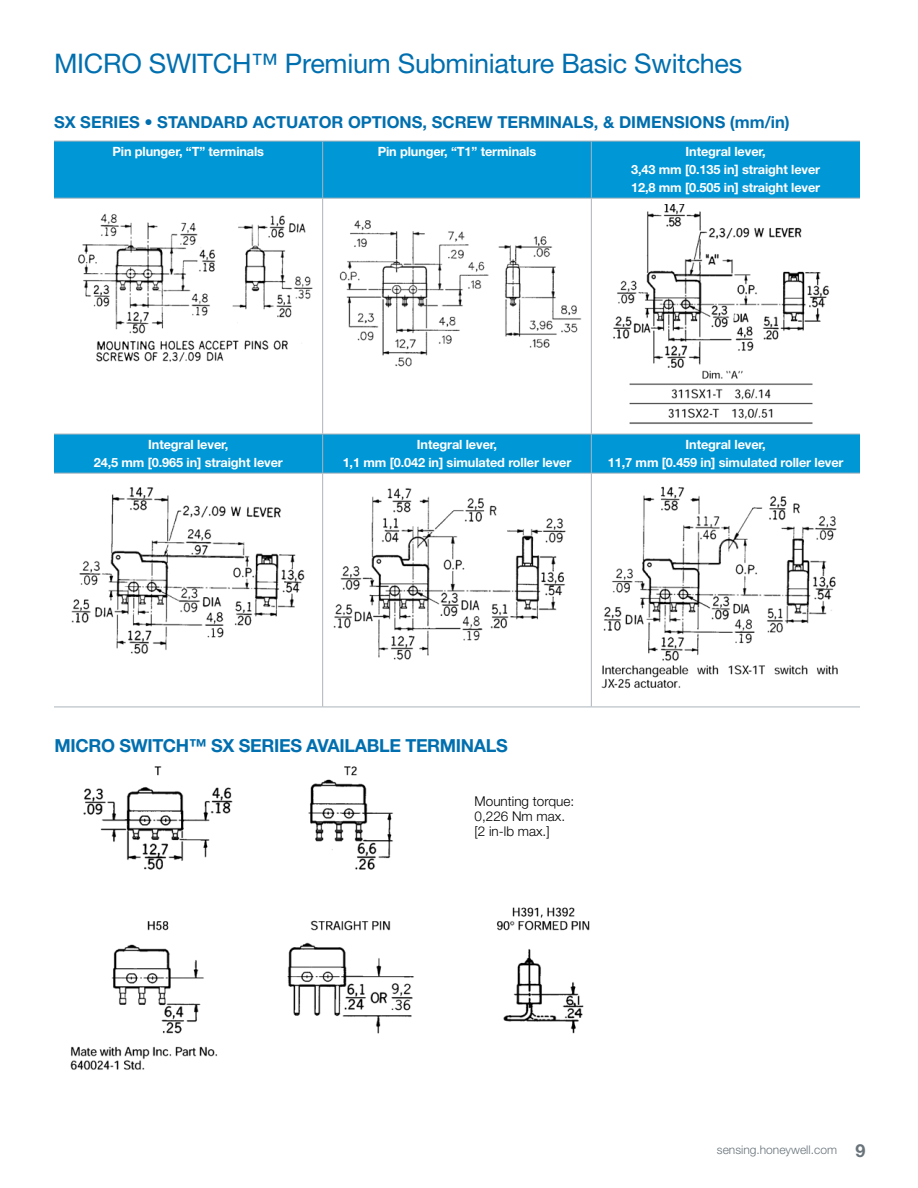
<style>
.page{position:relative;width:918px;height:1188px;background:#fff}
.page>*{position:absolute;margin:0;border:0;box-sizing:border-box;transform-origin:0 0}
.t1{font:27px "Helvetica Neue LT Std";letter-spacing:-.01em;color:#006faf}
.t2{font:700 18px "Helvetica Neue LT Std";letter-spacing:-.02em;color:#006faf}
.t3{font:700 16.5px "Helvetica Neue LT Std";color:#006faf}
.t4{font:300 13.5px/15px "Helvetica Neue LT Std";color:#000}
.t5{font:700 12.75px/18px "Helvetica Neue LT Std";letter-spacing:-.01em;color:#fff;text-align:center}
.t6{font:300 12px "Helvetica Neue LT Std";color:#68737a}
.s1{font-weight:700;font-size:18px}
</style>
<div class="page">
<svg style="left:54px;top:142px;width:806px;height:331px;fill:#0097d7"></svg>
<hr style="left:54px;top:141px;width:269px;height:1px;background:#abb4ba">
<hr style="left:323px;top:141px;width:268px;height:1px;background:#abb4ba">
<hr style="left:322px;top:141px;width:1px;height:57px;background:#abb4ba">
<hr style="left:591px;top:141px;width:269px;height:1px;background:#abb4ba">
<hr style="left:591px;top:141px;width:1px;height:57px;background:#abb4ba">
<hr style="left:54px;top:198px;width:269px;height:1px;background:#abb4ba">
<hr style="left:323px;top:198px;width:268px;height:1px;background:#abb4ba">
<hr style="left:322px;top:199px;width:1px;height:235px;background:#abb4ba">
<hr style="left:591px;top:198px;width:269px;height:1px;background:#abb4ba">
<hr style="left:591px;top:199px;width:1px;height:235px;background:#abb4ba">
<hr style="left:54px;top:434px;width:269px;height:1px;background:#abb4ba">
<hr style="left:323px;top:434px;width:268px;height:1px;background:#abb4ba">
<hr style="left:322px;top:434px;width:1px;height:39px;background:#abb4ba">
<hr style="left:591px;top:434px;width:269px;height:1px;background:#abb4ba">
<hr style="left:591px;top:434px;width:1px;height:39px;background:#abb4ba">
<hr style="left:54px;top:473px;width:269px;height:1px;background:#abb4ba">
<hr style="left:323px;top:473px;width:268px;height:1px;background:#abb4ba">
<hr style="left:322px;top:474px;width:1px;height:233px;background:#abb4ba">
<hr style="left:591px;top:473px;width:269px;height:1px;background:#abb4ba">
<hr style="left:591px;top:474px;width:1px;height:233px;background:#abb4ba">
<hr style="left:54px;top:707px;width:269px;height:1px;background:#abb4ba">
<hr style="left:323px;top:707px;width:268px;height:1px;background:#abb4ba">
<hr style="left:591px;top:707px;width:269px;height:1px;background:#abb4ba">
<img style="left:60px;top:204px;width:256px;height:166px">
<img style="left:329px;top:204px;width:256px;height:166px">
<img style="left:598px;top:204px;width:256px;height:224px">
<img style="left:71px;top:487px;width:234px;height:167px">
<img style="left:333px;top:488px;width:233px;height:172px">
<img style="left:601px;top:486px;width:237px;height:203px">
<img style="left:70px;top:766px;width:520px;height:304px">
<div style="left:454px;top:796px;width:138px;height:71px;background:#fff"></div>
<h1 class="t1" style="left:54px;top:48px;width:690px">MICRO SWITCH™ Premium Subminiature Basic Switches</h1>
<p class="t3" style="left:54px;top:112px;width:737px">SX SERIES • STANDARD ACTUATOR OPTIONS, SCREW TERMINALS, &amp; DIMENSIONS (mm/in)</p>
<p class="t5" style="left:113px;top:142px;width:153px">Pin plunger, “T” terminals</p>
<p class="t5" style="left:378px;top:142px;width:160px">Pin plunger, “T1” terminals</p>
<p class="t5" style="left:631px;top:142px;width:191px">Integral lever,<br>3,43 mm [0.135 in] straight lever<br>12,8 mm [0.505 in] straight lever</p>
<p class="t5" style="left:94px;top:435px;width:191px">Integral lever,<br>24,5 mm [0.965 in] straight lever</p>
<p class="t5" style="left:343px;top:435px;width:230px">Integral lever,<br>1,1 mm [0.042 in] simulated roller lever</p>
<p class="t5" style="left:608px;top:435px;width:237px">Integral lever,<br>11,7 mm [0.459 in] simulated roller lever</p>
<h2 class="t2" style="left:55px;top:734px;width:455px">MICRO SWITCH™ SX SERIES AVAILABLE TERMINALS</h2>
<p class="t4" style="left:475px;top:793px;width:101px">Mounting torque:<br>0,226 Nm max. [2 in-lb max.]</p>
<p class="t6" style="left:717px;top:1143px;width:150px">sensing.honeywell.com <span class="s1">9</span></p>
</div>
